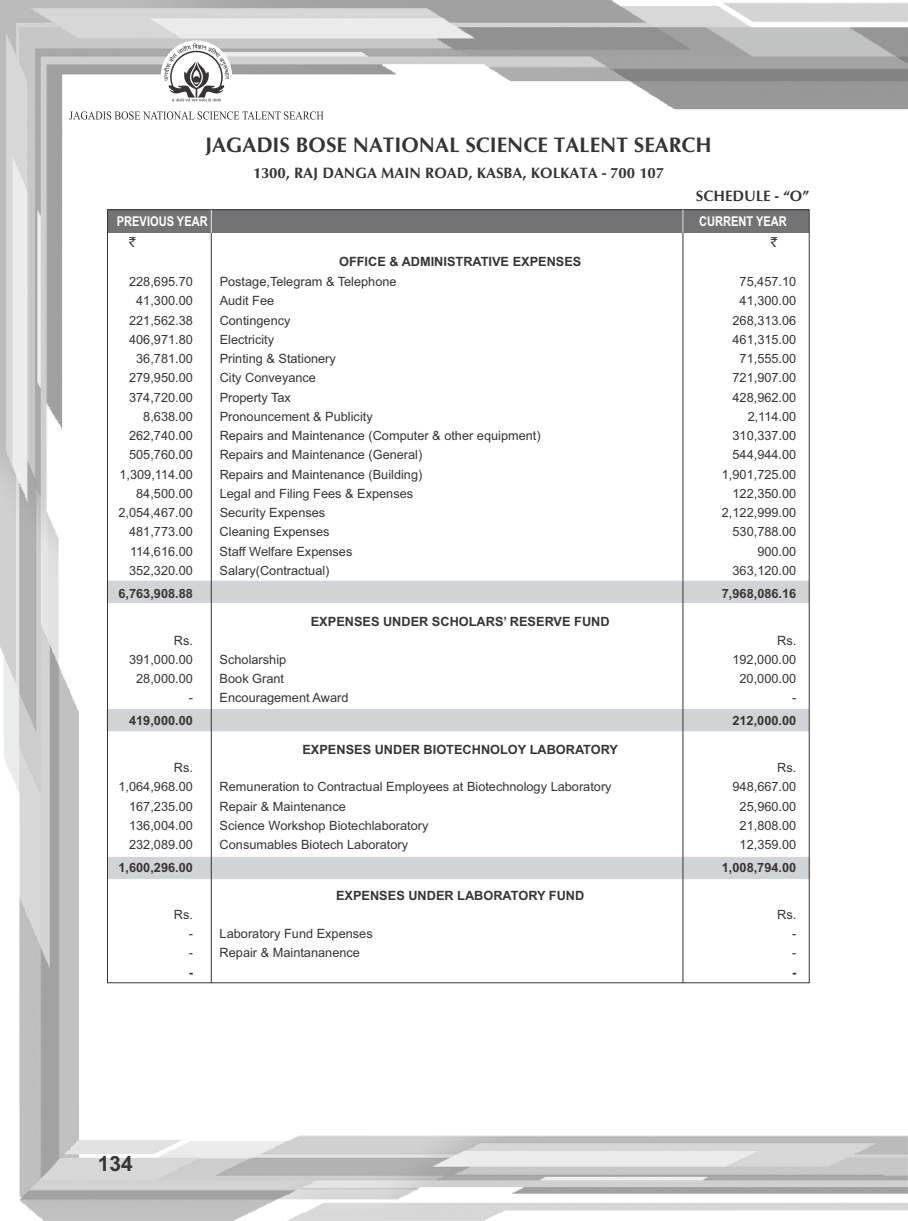
<style>
.page{position:relative;width:908px;height:1221px;background:#fff}
.page>*{position:absolute;margin:0;border:0;box-sizing:border-box;transform-origin:0 0}
.t1{font:700 21px "CG Omega";color:#383336}
.t2{font:700 21px "Arial";color:#383336}
.t3{font:700 15px "CG Omega";color:#383336}
.t4{font:700 13.5px "Arial Narrow";color:#fff}
.t5{font:13.5px "Rupee Foradian";color:#383336}
.t6{font:12.75px "Arial";color:#383336}
.t7{font:700 12.75px "Arial";color:#383336}
</style>
<div class="page">
<img style="left:0;top:0;width:908px;height:1220px">
<div style="left:161px;top:40px;width:71px;height:72px;background:#fff;border-radius:50%"></div>
<svg style="left:164px;top:43px;width:65px;height:59px"></svg>
<svg style="left:69px;top:111px;width:255px;height:9px"></svg>
<div style="left:107px;top:210px;width:702px;height:23px;background:#737375"></div>
<div style="left:109px;top:580px;width:701px;height:23px;background:#d1d4d6"></div>
<div style="left:109px;top:856px;width:701px;height:23px;background:#d1d4d6"></div>
<div style="left:106px;top:708px;width:701px;height:23px;background:#d1d4d6"></div>
<hr style="left:211px;top:210px;width:1px;height:773px;background:#383336">
<hr style="left:682px;top:210px;width:1px;height:772px;background:#383336">
<svg style="left:211px;top:210px;width:1px;height:23px"></svg>
<svg style="left:682px;top:210px;width:1px;height:23px"></svg>
<h1 class="t1" style="left:205px;top:137px;width:508px">JAGADIS BOSE NATIONAL SCIENCE TALENT SEARCH</h1>
<p class="t3" style="left:253px;top:166px;width:413px">1300, RAJ DANGA MAIN ROAD, KASBA, KOLKATA - 700 107</p>
<p class="t3" style="left:696px;top:190px;width:115px">SCHEDULE - “O”</p>
<p class="t4" style="left:117px;top:216px;width:92px">PREVIOUS YEAR</p>
<p class="t4" style="left:699px;top:216px;width:89px">CURRENT YEAR</p>
<p class="t5" style="left:129px;top:237px;width:8px">`</p>
<p class="t5" style="left:771px;top:237px;width:8px">`</p>
<p class="t7" style="left:339px;top:257px;width:244px">OFFICE &amp; ADMINISTRATIVE EXPENSES</p>
<p class="t6" style="left:129px;top:277px;width:65px">228,695.70</p>
<p class="t6" style="left:220px;top:277px;width:178px">Postage,Telegram &amp; Telephone</p>
<p class="t6" style="left:739px;top:277px;width:58px">75,457.10</p>
<p class="t6" style="left:136px;top:296px;width:58px">41,300.00</p>
<p class="t6" style="left:220px;top:296px;width:56px">Audit Fee</p>
<p class="t6" style="left:739px;top:296px;width:58px">41,300.00</p>
<p class="t6" style="left:129px;top:315px;width:65px">221,562.38</p>
<p class="t6" style="left:220px;top:315px;width:72px">Contingency</p>
<p class="t6" style="left:732px;top:315px;width:65px">268,313.06</p>
<p class="t6" style="left:129px;top:334px;width:65px">406,971.80</p>
<p class="t6" style="left:220px;top:334px;width:56px">Electricity</p>
<p class="t6" style="left:732px;top:334px;width:65px">461,315.00</p>
<p class="t6" style="left:136px;top:354px;width:58px">36,781.00</p>
<p class="t6" style="left:220px;top:354px;width:118px">Printing &amp; Stationery</p>
<p class="t6" style="left:739px;top:354px;width:58px">71,555.00</p>
<p class="t6" style="left:129px;top:373px;width:65px">279,950.00</p>
<p class="t6" style="left:220px;top:373px;width:98px">City Conveyance</p>
<p class="t6" style="left:732px;top:373px;width:65px">721,907.00</p>
<p class="t6" style="left:129px;top:392px;width:65px">374,720.00</p>
<p class="t6" style="left:220px;top:392px;width:73px">Property Tax</p>
<p class="t6" style="left:732px;top:392px;width:65px">428,962.00</p>
<p class="t6" style="left:143px;top:411px;width:51px">8,638.00</p>
<p class="t6" style="left:220px;top:411px;width:155px">Pronouncement &amp; Publicity</p>
<p class="t6" style="left:748px;top:411px;width:50px">2,114.00</p>
<p class="t6" style="left:129px;top:431px;width:65px">262,740.00</p>
<p class="t6" style="left:220px;top:431px;width:323px">Repairs and Maintenance (Computer &amp; other equipment)</p>
<p class="t6" style="left:732px;top:431px;width:65px">310,337.00</p>
<p class="t6" style="left:129px;top:450px;width:65px">505,760.00</p>
<p class="t6" style="left:220px;top:450px;width:204px">Repairs and Maintenance (General)</p>
<p class="t6" style="left:732px;top:450px;width:65px">544,944.00</p>
<p class="t6" style="left:119px;top:469px;width:75px">1,309,114.00</p>
<p class="t6" style="left:220px;top:469px;width:204px">Repairs and Maintenance (Building)</p>
<p class="t6" style="left:722px;top:469px;width:76px">1,901,725.00</p>
<p class="t6" style="left:136px;top:488px;width:58px">84,500.00</p>
<p class="t6" style="left:220px;top:488px;width:195px">Legal and Filing Fees &amp; Expenses</p>
<p class="t6" style="left:732px;top:488px;width:65px">122,350.00</p>
<p class="t6" style="left:118px;top:508px;width:76px">2,054,467.00</p>
<p class="t6" style="left:220px;top:508px;width:107px">Security Expenses</p>
<p class="t6" style="left:722px;top:508px;width:76px">2,122,999.00</p>
<p class="t6" style="left:129px;top:527px;width:65px">481,773.00</p>
<p class="t6" style="left:220px;top:527px;width:111px">Cleaning Expenses</p>
<p class="t6" style="left:732px;top:527px;width:65px">530,788.00</p>
<p class="t6" style="left:130px;top:546px;width:64px">114,616.00</p>
<p class="t6" style="left:220px;top:546px;width:134px">Staff Welfare Expenses</p>
<p class="t6" style="left:757px;top:546px;width:40px">900.00</p>
<p class="t6" style="left:129px;top:565px;width:65px">352,320.00</p>
<p class="t6" style="left:220px;top:565px;width:111px">Salary(Contractual)</p>
<p class="t6" style="left:732px;top:565px;width:65px">363,120.00</p>
<p class="t7" style="left:118px;top:588px;width:76px">6,763,908.88</p>
<p class="t7" style="left:722px;top:588px;width:76px">7,968,086.16</p>
<p class="t7" style="left:311px;top:616px;width:300px">EXPENSES UNDER SCHOLARS’ RESERVE FUND</p>
<p class="t6" style="left:174px;top:635px;width:21px">Rs.</p>
<p class="t6" style="left:777px;top:635px;width:21px">Rs.</p>
<p class="t6" style="left:129px;top:654px;width:65px">391,000.00</p>
<p class="t6" style="left:220px;top:654px;width:68px">Scholarship</p>
<p class="t6" style="left:732px;top:654px;width:65px">192,000.00</p>
<p class="t6" style="left:136px;top:673px;width:58px">28,000.00</p>
<p class="t6" style="left:220px;top:673px;width:66px">Book Grant</p>
<p class="t6" style="left:739px;top:673px;width:58px">20,000.00</p>
<p class="t6" style="left:189px;top:693px;width:161px">- Encouragement Award</p>
<p class="t6" style="left:792px;top:693px;width:6px">-</p>
<p class="t7" style="left:129px;top:715px;width:65px">419,000.00</p>
<p class="t7" style="left:732px;top:715px;width:65px">212,000.00</p>
<p class="t7" style="left:302px;top:744px;width:317px">EXPENSES UNDER BIOTECHNOLOY LABORATORY</p>
<p class="t6" style="left:174px;top:762px;width:21px">Rs.</p>
<p class="t6" style="left:777px;top:762px;width:21px">Rs.</p>
<p class="t6" style="left:118px;top:782px;width:76px">1,064,968.00</p>
<p class="t6" style="left:220px;top:782px;width:393px">Remuneration to Contractual Employees at Biotechnology Laboratory</p>
<p class="t6" style="left:732px;top:782px;width:65px">948,667.00</p>
<p class="t6" style="left:129px;top:801px;width:65px">167,235.00</p>
<p class="t6" style="left:220px;top:801px;width:128px">Repair &amp; Maintenance</p>
<p class="t6" style="left:739px;top:801px;width:58px">25,960.00</p>
<p class="t6" style="left:129px;top:820px;width:65px">136,004.00</p>
<p class="t6" style="left:220px;top:820px;width:210px">Science Workshop Biotechlaboratory</p>
<p class="t6" style="left:739px;top:820px;width:58px">21,808.00</p>
<p class="t6" style="left:129px;top:839px;width:65px">232,089.00</p>
<p class="t6" style="left:220px;top:839px;width:190px">Consumables Biotech Laboratory</p>
<p class="t6" style="left:739px;top:839px;width:58px">12,359.00</p>
<p class="t7" style="left:118px;top:862px;width:76px">1,600,296.00</p>
<p class="t7" style="left:722px;top:862px;width:76px">1,008,794.00</p>
<p class="t7" style="left:336px;top:891px;width:250px">EXPENSES UNDER LABORATORY FUND</p>
<p class="t6" style="left:174px;top:909px;width:21px">Rs.</p>
<p class="t6" style="left:777px;top:909px;width:21px">Rs.</p>
<p class="t6" style="left:189px;top:928px;width:186px">- Laboratory Fund Expenses</p>
<p class="t6" style="left:792px;top:928px;width:6px">-</p>
<p class="t6" style="left:189px;top:948px;width:173px">- Repair &amp; Maintananence</p>
<p class="t6" style="left:792px;top:948px;width:6px">-</p>
<p class="t7" style="left:189px;top:967px;width:6px">-</p>
<p class="t7" style="left:792px;top:967px;width:6px">-</p>
<h1 class="t2" style="left:98px;top:1155px;width:37px">134</h1>
</div>
